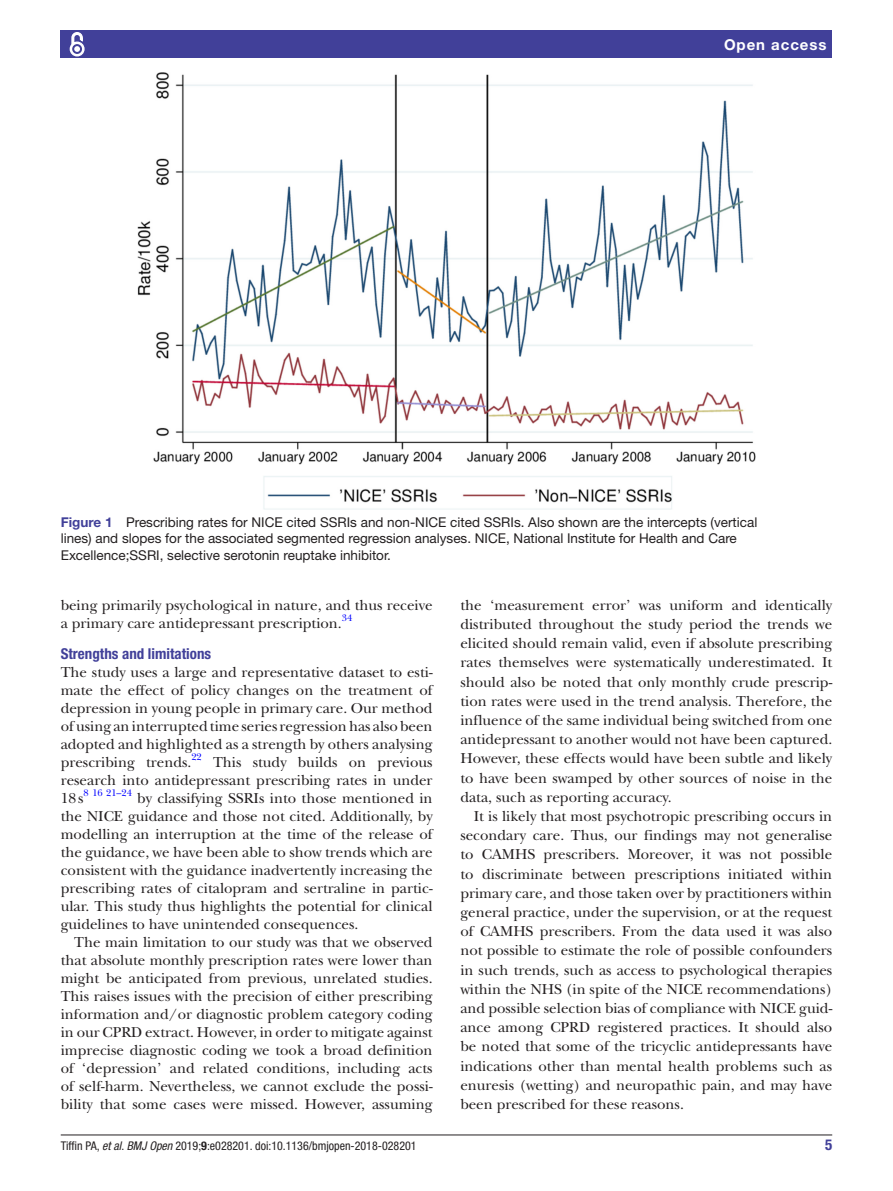
<style>
.page{position:relative;width:893px;height:1191px;background:#fff}
.page>*{position:absolute;margin:0;border:0;box-sizing:border-box;transform-origin:0 0}
.t1{font:15px/19.2px "New Baskerville";color:#231f20;text-align:justify}
.t2{font:700 condensed 15px "Helvetica Neue LT Std";color:#414099}
.t3{font:700 15px "Helvetica Neue LT Std";letter-spacing:.065em;color:#fff}
.t4{font:13.5px/16.2px "Helvetica Neue LT Std";color:#231f20}
.t5{font:condensed 12px "Helvetica Neue LT Std";color:#231f20}
.t6{font:9.9px "New Baskerville";color:#00f}
.s1{font-weight:700;color:#414099}
.s2{font-style:italic}
.s3{font-weight:700}
</style>
<div class="page">
<hr style="left:61px;top:1134px;width:771px;height:1px;background:#231f20">
<div style="left:61px;top:31px;width:771px;height:27px;background:#414099"></div>
<svg style="left:69px;top:32px;width:16px;height:25px"></svg>
<img style="left:138px;top:73px;width:617px;height:436px">
<p class="t3" style="left:724px;top:35px;width:104px">Open access</p>
<p class="t4" style="left:61px;top:514px;width:698px"><span class="s1">Figure 1</span> Prescribing rates for NICE cited SSRIs and non-NICE cited SSRIs. Also shown are the intercepts (vertical lines) and slopes for the associated segmented regression analyses. NICE, National Institute for Health and Care<br>Excellence;SSRI, selective serotonin reuptake inhibitor.</p>
<p class="t1" style="left:61px;top:596px;width:373px;line-height:18px">being primarily psychological in nature, and thus receive a primary care antidepressant prescription.</p>
<p class="t6" style="left:342px;top:612px;width:12px">34</p>
<p class="t2" style="left:61px;top:645px;width:152px">Strengths and limitations</p>
<p class="t1" style="left:61px;top:663px;width:373px;line-height:18px">The study uses a large and representative dataset to esti&shy;mate the effect of policy changes on the treatment of depression in young people in primary care. Our method of using an interrupted time series regression has also been adopted and highlighted as a strength by others analysing prescribing trends.</p>
<p class="t6" style="left:191px;top:751px;width:12px">22</p>
<p class="t1" style="left:61px;top:753px;width:373px;line-height:18px;text-indent:152px">This study builds on previous research into antidepressant prescribing rates in under 18s</p>
<p class="t6" style="left:84px;top:787px;width:50px">8 16 21–24</p>
<p class="t1" style="left:61px;top:789px;width:373px;line-height:18px;text-indent:77px">by classifying SSRIs into those mentioned in the NICE guidance and those not cited. Additionally, by modelling an interruption at the time of the release of the guidance, we have been able to show trends which are consistent with the guidance inadvertently increasing the prescribing rates of citalopram and sertraline in partic&shy;ular. This study thus highlights the potential for clinical guidelines to have unintended consequences.</p>
<p class="t1" style="left:61px;top:933px;width:373px;line-height:18px;text-indent:14px">The main limitation to our study was that we observed that absolute monthly prescription rates were lower than might be anticipated from previous, unrelated studies.<br>This raises issues with the precision of either prescribing information and/or diagnostic problem category coding in our CPRD extract. However, in order to mitigate against imprecise diagnostic coding we took a broad definition of ‘depression’ and related conditions, including acts of self-harm. Nevertheless, we cannot exclude the possi&shy;bility that some cases were missed. However, assuming</p>
<p class="t1" style="left:460px;top:595px;width:373px">the ‘measurement error’ was uniform and identically distributed throughout the study period the trends we elicited should remain valid, even if absolute prescribing rates themselves were systematically underestimated. It should also be noted that only monthly crude prescrip&shy;tion rates were used in the trend analysis. Therefore, the influence of the same individual being switched from one antidepressant to another would not have been captured.<br>However, these effects would have been subtle and likely to have been swamped by other sources of noise in the data, such as reporting accuracy.</p>
<p class="t1" style="left:460px;top:806px;width:373px;text-indent:14px">It is likely that most psychotropic prescribing occurs in secondary care. Thus, our findings may not generalise to CAMHS prescribers. Moreover, it was not possible to discriminate between prescriptions initiated within primary care, and those taken over by practitioners within general practice, under the supervision, or at the request of CAMHS prescribers. From the data used it was also not possible to estimate the role of possible confounders in such trends, such as access to psychological therapies within the NHS (in spite of the NICE recommendations) and possible selection bias of compliance with NICE guid&shy;ance among CPRD registered practices. It should also be noted that some of the tricyclic antidepressants have indications other than mental health problems such as enuresis (wetting) and neuropathic pain, and may have been prescribed for these reasons.</p>
<p class="t5" style="left:61px;top:1138px;width:357px">Tiffin PA, <span class="s2">et al</span>. <span class="s2">BMJ Open</span> 2019;<span class="s3">9</span>:e028201. doi:10.1136/bmjopen-2018-028201</p>
<p class="t2" style="left:825px;top:1135px;width:9px">5</p>
</div>
